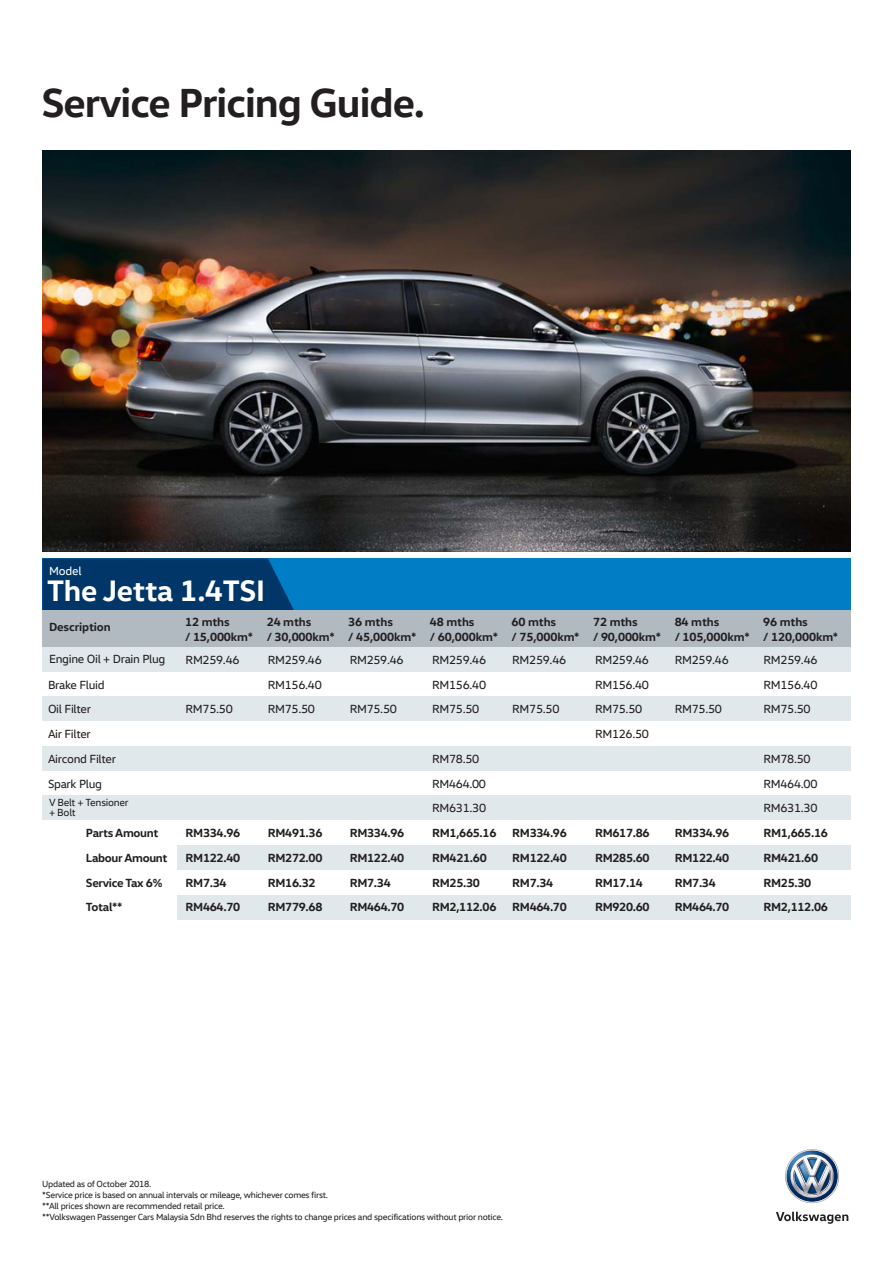
<style>
.page{position:relative;width:893px;height:1263px;background:#fff}
.page>*{position:absolute;margin:0;border:0;box-sizing:border-box;transform-origin:0 0}
.t1{font:700 41.4px "VW Head";letter-spacing:-.025em;color:#231f20}
.t2{font:700 30.15px "VW Head";letter-spacing:-.01em;color:#fff}
.t3{font:700 12px/14.4px "VW Head";letter-spacing:-.025em;color:#231f20}
.t4{font:12px "VW Head";letter-spacing:-.025em;color:#231f20}
.t5{font:12px "VW Head";letter-spacing:-.01em;color:#fff}
.t6{font:10.5px/10.5px "VW Head";letter-spacing:-.025em;color:#231f20}
.t7{font:9px/10.8px "VW Head";letter-spacing:-.03em;color:#231f20}
</style>
<div class="page">
<img style="left:43px;top:151px;width:807px;height:400px">
<div style="left:42px;top:558px;width:808px;height:52px;background:#007dc5"></div>
<svg style="left:42px;top:558px;width:252px;height:52px;background:#003b6d"></svg>
<svg style="left:785px;top:1149px;width:54px;height:54px"></svg>
<svg style="left:776px;top:1212px;width:72px;height:12px"></svg>
<div style="left:42px;top:610px;width:808px;height:37px;background:#b1bac0"></div>
<div style="left:42px;top:647px;width:808px;height:25px;background:#e1e8ec"></div>
<div style="left:42px;top:696px;width:808px;height:25px;background:#e1e8ec"></div>
<div style="left:42px;top:746px;width:808px;height:25px;background:#e1e8ec"></div>
<div style="left:42px;top:795px;width:808px;height:25px;background:#e1e8ec"></div>
<div style="left:177px;top:845px;width:673px;height:25px;background:#e1e8ec"></div>
<div style="left:177px;top:894px;width:673px;height:25px;background:#e1e8ec"></div>
<h1 class="t1" style="left:41px;top:76px;width:385px">Service Pricing Guide.</h1>
<p class="t5" style="left:49px;top:564px;width:34px">Model</p>
<h2 class="t2" style="left:47px;top:571px;width:219px">The Jetta 1.4TSI</h2>
<p class="t3" style="left:49px;top:620px;width:63px">Description</p>
<p class="t4" style="left:49px;top:652px;width:118px">Engine Oil + Drain Plug</p>
<p class="t3" style="left:185px;top:614px;width:70px">12 mths<br>/ 15,000km*</p>
<p class="t3" style="left:267px;top:614px;width:70px">24 mths<br>/ 30,000km*</p>
<p class="t3" style="left:348px;top:614px;width:70px">36 mths<br>/ 45,000km*</p>
<p class="t3" style="left:430px;top:614px;width:70px">48 mths<br>/ 60,000km*</p>
<p class="t3" style="left:593px;top:614px;width:70px">72 mths<br>/ 90,000km*</p>
<p class="t3" style="left:675px;top:614px;width:77px">84 mths<br>/ 105,000km*</p>
<p class="t3" style="left:763px;top:614px;width:77px">96 mths<br>/ 120,000km*</p>
<p class="t3" style="left:511px;top:615px;width:70px">60 mths<br>/ 75,000km*</p>
<p class="t4" style="left:186px;top:652px;width:55px">RM259.46</p>
<p class="t4" style="left:268px;top:652px;width:55px">RM259.46</p>
<p class="t4" style="left:350px;top:652px;width:55px">RM259.46</p>
<p class="t4" style="left:432px;top:652px;width:55px">RM259.46</p>
<p class="t4" style="left:512px;top:652px;width:55px">RM259.46</p>
<p class="t4" style="left:595px;top:652px;width:55px">RM259.46</p>
<p class="t4" style="left:675px;top:652px;width:55px">RM259.46</p>
<p class="t4" style="left:763px;top:652px;width:55px">RM259.46</p>
<p class="t4" style="left:48px;top:677px;width:58px">Brake Fluid</p>
<p class="t4" style="left:268px;top:677px;width:55px">RM156.40</p>
<p class="t4" style="left:432px;top:677px;width:55px">RM156.40</p>
<p class="t4" style="left:595px;top:677px;width:55px">RM156.40</p>
<p class="t4" style="left:763px;top:677px;width:55px">RM156.40</p>
<p class="t4" style="left:48px;top:702px;width:44px">Oil Filter</p>
<p class="t4" style="left:186px;top:702px;width:49px">RM75.50</p>
<p class="t4" style="left:268px;top:702px;width:49px">RM75.50</p>
<p class="t4" style="left:350px;top:702px;width:49px">RM75.50</p>
<p class="t4" style="left:432px;top:702px;width:49px">RM75.50</p>
<p class="t4" style="left:512px;top:702px;width:49px">RM75.50</p>
<p class="t4" style="left:595px;top:702px;width:49px">RM75.50</p>
<p class="t4" style="left:675px;top:702px;width:49px">RM75.50</p>
<p class="t4" style="left:763px;top:702px;width:49px">RM75.50</p>
<p class="t4" style="left:48px;top:727px;width:44px">Air Filter</p>
<p class="t4" style="left:595px;top:727px;width:55px">RM126.50</p>
<p class="t4" style="left:48px;top:751px;width:69px">Aircond Filter</p>
<p class="t4" style="left:432px;top:751px;width:49px">RM78.50</p>
<p class="t4" style="left:763px;top:751px;width:49px">RM78.50</p>
<p class="t4" style="left:48px;top:776px;width:56px">Spark Plug</p>
<p class="t4" style="left:432px;top:776px;width:55px">RM464.00</p>
<p class="t4" style="left:763px;top:776px;width:55px">RM464.00</p>
<p class="t4" style="left:432px;top:801px;width:55px">RM631.30</p>
<p class="t4" style="left:763px;top:801px;width:55px">RM631.30</p>
<p class="t3" style="left:86px;top:825px;width:74px">Parts Amount</p>
<p class="t3" style="left:186px;top:825px;width:56px">RM334.96</p>
<p class="t3" style="left:268px;top:825px;width:56px">RM491.36</p>
<p class="t3" style="left:350px;top:825px;width:56px">RM334.96</p>
<p class="t3" style="left:432px;top:825px;width:66px">RM1,665.16</p>
<p class="t3" style="left:512px;top:825px;width:56px">RM334.96</p>
<p class="t3" style="left:595px;top:825px;width:56px">RM617.86</p>
<p class="t3" style="left:675px;top:825px;width:56px">RM334.96</p>
<p class="t3" style="left:763px;top:825px;width:66px">RM1,665.16</p>
<p class="t3" style="left:86px;top:850px;width:83px">Labour Amount</p>
<p class="t3" style="left:186px;top:850px;width:56px">RM122.40</p>
<p class="t3" style="left:268px;top:850px;width:56px">RM272.00</p>
<p class="t3" style="left:350px;top:850px;width:56px">RM122.40</p>
<p class="t3" style="left:432px;top:850px;width:56px">RM421.60</p>
<p class="t3" style="left:512px;top:850px;width:56px">RM122.40</p>
<p class="t3" style="left:595px;top:850px;width:56px">RM285.60</p>
<p class="t3" style="left:675px;top:850px;width:56px">RM122.40</p>
<p class="t3" style="left:763px;top:850px;width:56px">RM421.60</p>
<p class="t3" style="left:86px;top:875px;width:78px">Service Tax 6%</p>
<p class="t3" style="left:186px;top:875px;width:43px">RM7.34</p>
<p class="t3" style="left:268px;top:875px;width:49px">RM16.32</p>
<p class="t3" style="left:350px;top:875px;width:43px">RM7.34</p>
<p class="t3" style="left:432px;top:875px;width:49px">RM25.30</p>
<p class="t3" style="left:512px;top:875px;width:43px">RM7.34</p>
<p class="t3" style="left:595px;top:875px;width:49px">RM17.14</p>
<p class="t3" style="left:675px;top:875px;width:43px">RM7.34</p>
<p class="t3" style="left:763px;top:875px;width:49px">RM25.30</p>
<p class="t3" style="left:86px;top:900px;width:38px">Total**</p>
<p class="t3" style="left:186px;top:900px;width:56px">RM464.70</p>
<p class="t3" style="left:268px;top:900px;width:56px">RM779.68</p>
<p class="t3" style="left:350px;top:900px;width:56px">RM464.70</p>
<p class="t3" style="left:432px;top:900px;width:66px">RM2,112.06</p>
<p class="t3" style="left:512px;top:900px;width:56px">RM464.70</p>
<p class="t3" style="left:595px;top:900px;width:56px">RM920.60</p>
<p class="t3" style="left:675px;top:900px;width:56px">RM464.70</p>
<p class="t3" style="left:763px;top:900px;width:66px">RM2,112.06</p>
<p class="t6" style="left:49px;top:796px;width:81px">V Belt + Tensioner + Bolt</p>
<p class="t7" style="left:42px;top:1179px;width:462px">Updated as of October 2018.<br>*Service price is based on annual intervals or mileage, whichever comes first.<br>**All prices shown are recommended retail price.<br>**Volkswagen Passenger Cars Malaysia Sdn Bhd reserves the rights to change prices and specifications without prior notice.</p>
</div>
